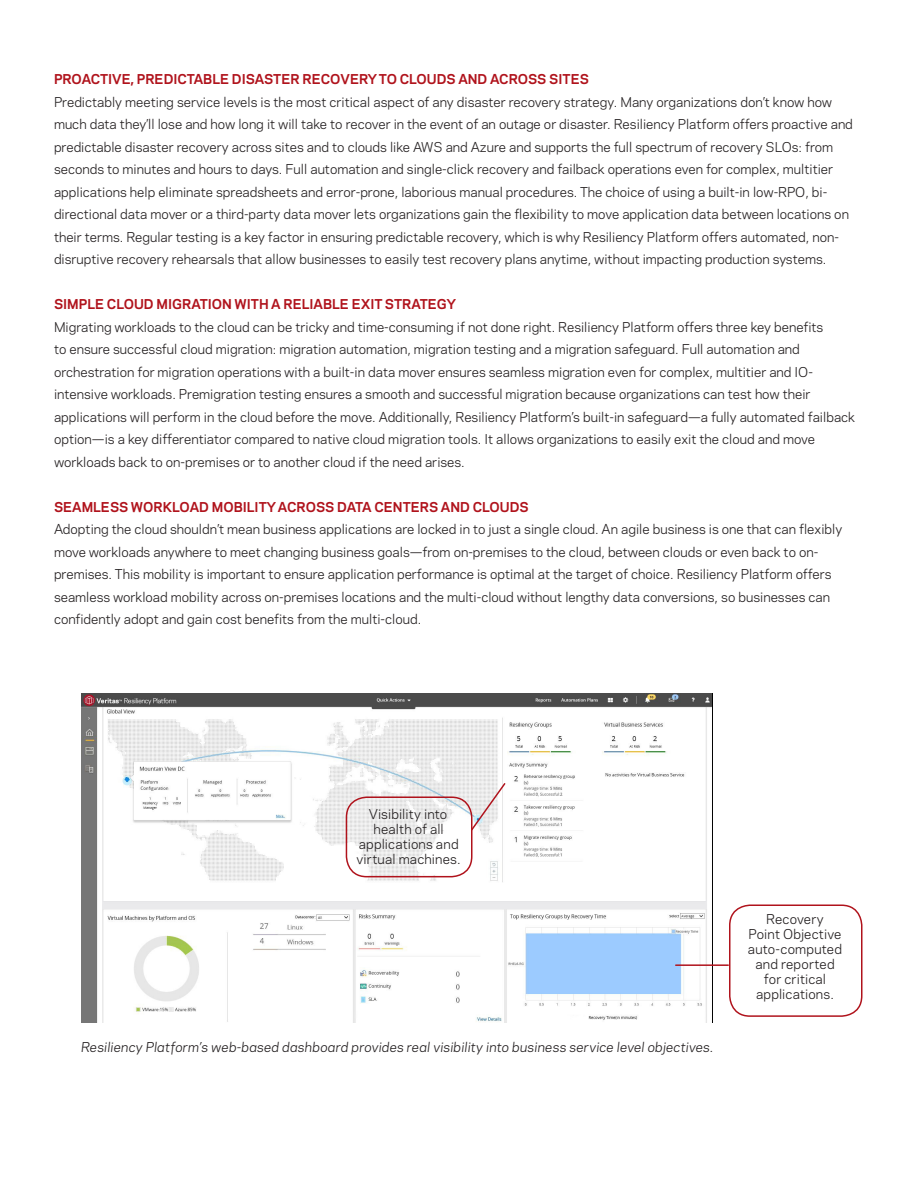
<style>
.page{position:relative;width:918px;height:1188px;background:#fff}
.page>*{position:absolute;margin:0;border:0;box-sizing:border-box;transform-origin:0 0}
.Body_Copy{font:12.75px/22.5px "Polaris";color:#231f20}
.Body_Copy-2{font:700 12.75px "Polaris";color:#b0131c}
.Body_Copy-3{font:italic 12.75px "Polaris";letter-spacing:.005em;color:#231f20}
</style>
<div class="page">
<img style="left:81px;top:693px;width:631px;height:330px">
<div style="left:729px;top:904px;width:133px;height:113px;border:2px solid #b0131c;border-radius:20px"></div>
<div style="left:346px;top:796px;width:127px;height:81px;border:2px solid #b0131c;border-radius:20px"></div>
<hr style="left:676px;top:964px;width:52px;height:2px;background:#b0131c">
<svg style="left:470px;top:782px;width:37px;height:50px"></svg>
<p class="Body_Copy-2" style="left:54px;top:69px;width:537px">PROACTIVE, PREDICTABLE DISASTER RECOVERY TO CLOUDS AND ACROSS SITES</p>
<p class="Body_Copy" style="left:54px;top:90px;width:800px">Predictably meeting service levels is the most critical aspect of any disaster recovery strategy. Many organizations don’t know how much data they’ll lose and how long it will take to recover in the event of an outage or disaster. Resiliency Platform offers proactive and predictable disaster recovery across sites and to clouds like AWS and Azure and supports the full spectrum of recovery SLOs: from seconds to minutes and hours to days. Full automation and single-click recovery and failback operations even for complex, multitier applications help eliminate spreadsheets and error-prone, laborious manual procedures. The choice of using a built-in low-RPO, bi&shy;directional data mover or a third-party data mover lets organizations gain the flexibility to move application data between locations on their terms. Regular testing is a key factor in ensuring predictable recovery, which is why Resiliency Platform offers automated, non&shy;disruptive recovery rehearsals that allow businesses to easily test recovery plans anytime, without impacting production systems.</p>
<p class="Body_Copy-2" style="left:54px;top:294px;width:403px">SIMPLE CLOUD MIGRATION WITH A RELIABLE EXIT STRATEGY</p>
<p class="Body_Copy" style="left:54px;top:315px;width:803px">Migrating workloads to the cloud can be tricky and time-consuming if not done right. Resiliency Platform offers three key benefits<br>to ensure successful cloud migration: migration automation, migration testing and a migration safeguard. Full automation and orchestration for migration operations with a built-in data mover ensures seamless migration even for complex, multitier and IO&shy;intensive workloads. Premigration testing ensures a smooth and successful migration because organizations can test how their applications will perform in the cloud before the move. Additionally, Resiliency Platform’s built-in safeguard—a fully automated failback option—is a key differentiator compared to native cloud migration tools. It allows organizations to easily exit the cloud and move workloads back to on-premises or to another cloud if the need arises.</p>
<p class="Body_Copy-2" style="left:54px;top:497px;width:476px">SEAMLESS WORKLOAD MOBILITY ACROSS DATA CENTERS AND CLOUDS</p>
<p class="Body_Copy" style="left:54px;top:517px;width:790px">Adopting the cloud shouldn’t mean business applications are locked in to just a single cloud. An agile business is one that can flexibly move workloads anywhere to meet changing business goals—from on-premises to the cloud, between clouds or even back to on&shy;premises. This mobility is important to ensure application performance is optimal at the target of choice. Resiliency Platform offers seamless workload mobility across on-premises locations and the multi-cloud without lengthy data conversions, so businesses can confidently adopt and gain cost benefits from the multi-cloud.</p>
<p class="Body_Copy" style="left:357px;top:806px;width:106px;line-height:15px;text-align:center">Visibility into health of all applications and virtual machines.</p>
<p class="Body_Copy-3" style="left:81px;top:1037px;width:634px">Resiliency Platform’s web-based dashboard provides real visibility into business service level objectives.</p>
<p class="Body_Copy" style="left:748px;top:911px;width:96px;line-height:15px;text-align:center">Recovery<br>Point Objective auto-computed and reported for critical applications.</p>
</div>
